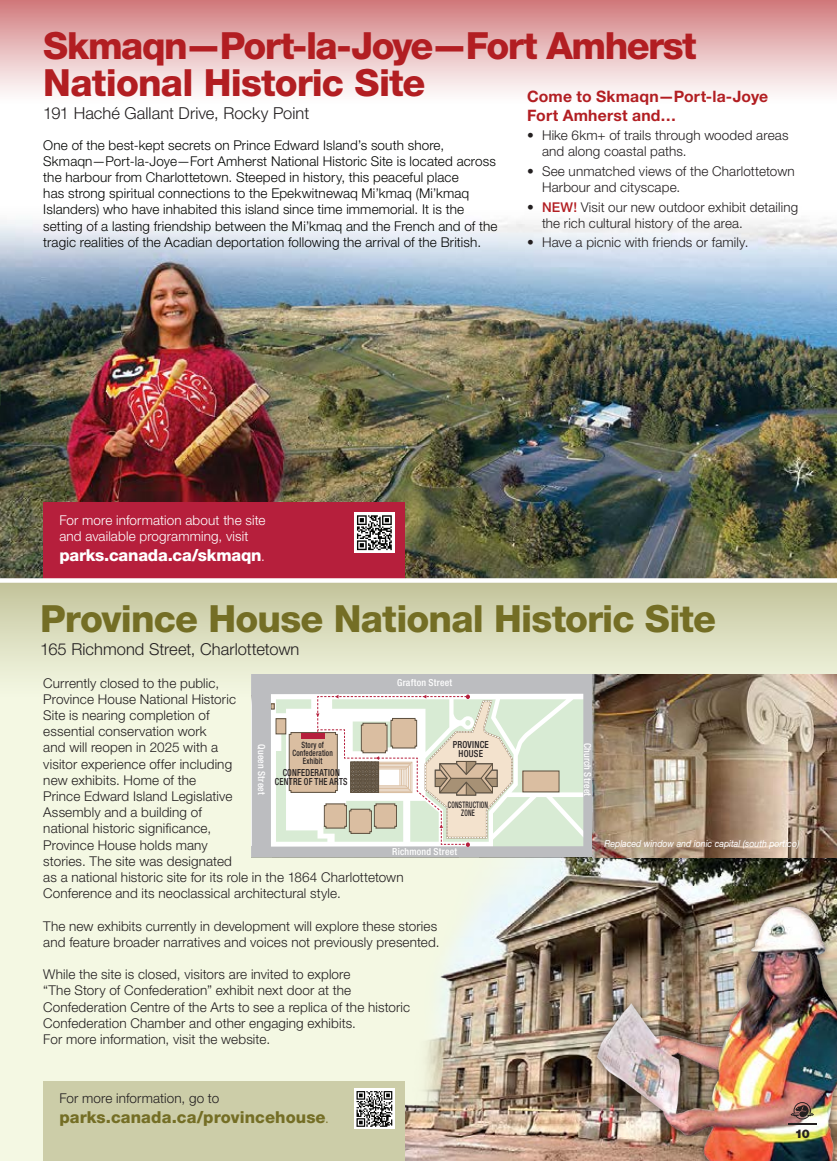
<style>
.page{position:relative;width:837px;height:1161px;background:#fff}
.page>*{position:absolute;margin:0;border:0;box-sizing:border-box;transform-origin:0 0}
.t1{font:800 37.5px "Helvetica Neue LT Std";letter-spacing:-.03em;color:#b21e22}
.t2{font:800 37.5px "Helvetica Neue LT Std";letter-spacing:-.025em;color:#746e25}
.t3{font:300 16.5px "Helvetica Neue LT Std";color:#231f20}
.t4{font:800 16.5px "Helvetica Neue LT Std";letter-spacing:.005em;color:#746e25}
.t5{font:800 16.5px "Helvetica Neue LT Std";letter-spacing:-.015em;color:#fff}
.t6{font:700 15.75px/18.9px "Helvetica Neue LT Std";letter-spacing:.015em;color:#b21e22}
.t7{font:300 13.5px/16.2px "Helvetica Neue LT Std";letter-spacing:.01em;color:#231f20}
.t8{font:300 13.5px/16.2px "Helvetica Neue LT Std";letter-spacing:.01em;color:#040503}
.t9{font:300 13.5px/16.2px "Helvetica Neue LT Std";letter-spacing:.01em;color:#fff}
.t10{font:900 12px "Helvetica Neue LT Std";color:#231f20}
.t11{font:500 condensed 9.75px "Helvetica Neue LT Std";letter-spacing:.02em;color:#fff}
.t12{font:italic 9.75px "Helvetica Neue LT Std";color:#fff;scale:.9 1}
.t13{font:500 condensed 9.75px "Helvetica Neue LT Std";letter-spacing:.025em;color:#231f20;scale:.86 1}
.t14{font:500 condensed 9.75px "Helvetica Neue LT Std";letter-spacing:.025em;color:#231f20;scale:.91 1}
.t15{font:500 condensed 9px "Helvetica Neue LT Std";letter-spacing:.03em;color:#231f20;scale:.7 1}
.t16{font:500 condensed 8.7px "Helvetica Neue LT Std";letter-spacing:.025em;color:#231f20;scale:.82 1}
.t17{font:300 condensed 8.55px "Helvetica Neue LT Std";color:#fff;scale:1.09 1}
.s1{font-weight:500;color:#b21e22}
.s2{font-weight:300;font-size:13.5px}
</style>
<div class="page">
<div style="left:0;top:580px;width:837px;height:581px;background:#f4f8e3"></div>
<div style="left:0;top:580px;width:837px;height:128px;background:linear-gradient(to bottom,#c4c49b,#f7fbe9)"></div>
<img style="left:405px;top:857px;width:432px;height:304px">
<div style="left:590px;top:899px;width:247px;height:262px;background:#231f20;opacity:.75"></div>
<img style="left:594px;top:901px;width:243px;height:260px">
<div style="left:43px;top:1081px;width:362px;height:80px;background:#cccda8"></div>
<img style="left:0;top:218px;width:837px;height:360px">
<div style="left:0;top:0;width:837px;height:114px;background:linear-gradient(to bottom,#d27d80,#fff)"></div>
<div style="left:43px;top:503px;width:362px;height:77px;background:#b61f3c"></div>
<svg style="left:252px;top:675px;width:341px;height:182px;background:#ccd2cb"></svg>
<svg style="left:289px;top:694px;width:225px;height:153px;background:#dfd8c9"></svg>
<div style="left:0;top:578px;width:837px;height:5px;background:#fff"></div>
<img style="left:593px;top:675px;width:244px;height:182px">
<svg style="left:788px;top:1102px;width:29px;height:23px"></svg>
<svg style="left:354px;top:1089px;width:41px;height:40px"></svg>
<svg style="left:357px;top:1091px;width:35px;height:36px"></svg>
<div style="left:354px;top:513px;width:40px;height:40px;background:#fff"></div>
<svg style="left:357px;top:515px;width:35px;height:35px"></svg>
<p class="t1" style="left:43px;top:23px;width:655px">Skmaqn—Port-la-Joye—Fort Amherst</p>
<p class="t1" style="left:43px;top:60px;width:384px">National Historic Site</p>
<p class="t3" style="left:43px;top:103px;width:267px">191 Haché Gallant Drive, Rocky Point</p>
<p class="t8" style="left:43px;top:136px;width:456px">One of the best-kept secrets on Prince Edward Island’s south shore, Skmaqn—Port-la-Joye—Fort Amherst National Historic Site is located across the harbour from Charlottetown. Steeped in history, this peaceful place<br>has strong spiritual connections to the Epekwitnewaq Mi’kmaq (Mi’kmaq Islanders) who have inhabited this island since time immemorial. It is the setting of a lasting friendship between the Mi’kmaq and the French and of the tragic realities of the Acadian deportation following the arrival of the British.</p>
<p class="t6" style="left:527px;top:86px;width:243px">Come to Skmaqn—Port-la-Joye<br>Fort Amherst and…</p>
<p class="t7" style="left:542px;top:127px;width:248px;text-indent:-15px">• Hike 6km+ of trails through wooded areas and along coastal paths.</p>
<p class="t7" style="left:542px;top:163px;width:254px;text-indent:-15px">• See unmatched views of the Charlottetown<br>Harbour and cityscape.</p>
<p class="t7" style="left:542px;top:198px;width:258px;text-indent:-15px">• <span class="s1">NEW!</span> Visit our new outdoor exhibit detailing the rich cultural history of the area.</p>
<p class="t7" style="left:527px;top:234px;width:223px">• Have a picnic with friends or family.</p>
<p class="t9" style="left:59px;top:511px;width:208px">For more information about the site and available programming, visit</p>
<p class="t5" style="left:59px;top:545px;width:207px">parks.canada.ca/skmaqn<span class="s2">.</span></p>
<p class="t2" style="left:40px;top:596px;width:677px">Province House National Historic Site</p>
<p class="t3" style="left:40px;top:639px;width:261px">165 Richmond Street, Charlottetown</p>
<p class="t7" style="left:43px;top:674px;width:362px">Currently closed to the public,<br>Province House National Historic<br>Site is nearing completion of<br>essential conservation work<br>and will reopen in 2025 with a<br>visitor experience offer including<br>new exhibits. Home of the<br>Prince Edward Island Legislative<br>Assembly and a building of<br>national historic significance,<br>Province House holds many<br>stories. The site was designated<br>as a national historic site for its role in the 1864 Charlottetown Conference and its neoclassical architectural style.</p>
<p class="t7" style="left:43px;top:917px;width:398px">The new exhibits currently in development will explore these stories and feature broader narratives and voices not previously presented.</p>
<p class="t7" style="left:43px;top:966px;width:368px">While the site is closed, visitors are invited to explore<br>“The Story of Confederation” exhibit next door at the Confederation Centre of the Arts to see a replica of the historic Confederation Chamber and other engaging exhibits.<br>For more information, visit the website.</p>
<p class="t11" style="left:397px;top:677px;width:57px">Grafton Street</p>
<p class="t16" style="left:301px;top:739px;width:29px">Story of</p>
<p class="t16" style="left:292px;top:747px;width:51px">Confederation</p>
<p class="t16" style="left:303px;top:755px;width:25px">Exhibit</p>
<p class="t14" style="left:453px;top:739px;width:41px">PROVINCE</p>
<p class="t14" style="left:459px;top:748px;width:28px">HOUSE</p>
<p class="t11" style="left:267px;top:744px;width:52px;rotate:90deg">Queen Street</p>
<p class="t11" style="left:594px;top:743px;width:55px;rotate:90deg">Church Street</p>
<p class="t15" style="left:448px;top:799px;width:59px">CONSTRUCTION</p>
<p class="t15" style="left:461px;top:807px;width:21px">ZONE</p>
<p class="t17" style="left:267px;top:743px;width:41px;rotate:90deg">Queen Street</p>
<p class="t17" style="left:593px;top:743px;width:43px;rotate:90deg">Church Street</p>
<p class="t13" style="left:283px;top:767px;width:68px">CONFEDERATION</p>
<p class="t13" style="left:275px;top:776px;width:86px">CENTRE OF THE ARTS</p>
<p class="t11" style="left:392px;top:846px;width:66px">Richmond Street</p>
<p class="t12" style="left:604px;top:837px;width:218px">Replaced window and ionic capital (south portico)</p>
<p class="t7" style="left:59px;top:1090px;width:161px">For more information, go to</p>
<p class="t4" style="left:59px;top:1107px;width:271px">parks.canada.ca/provincehouse<span class="s2">.</span></p>
<p class="t10" style="left:795px;top:1127px;width:17px">10</p>
</div>
